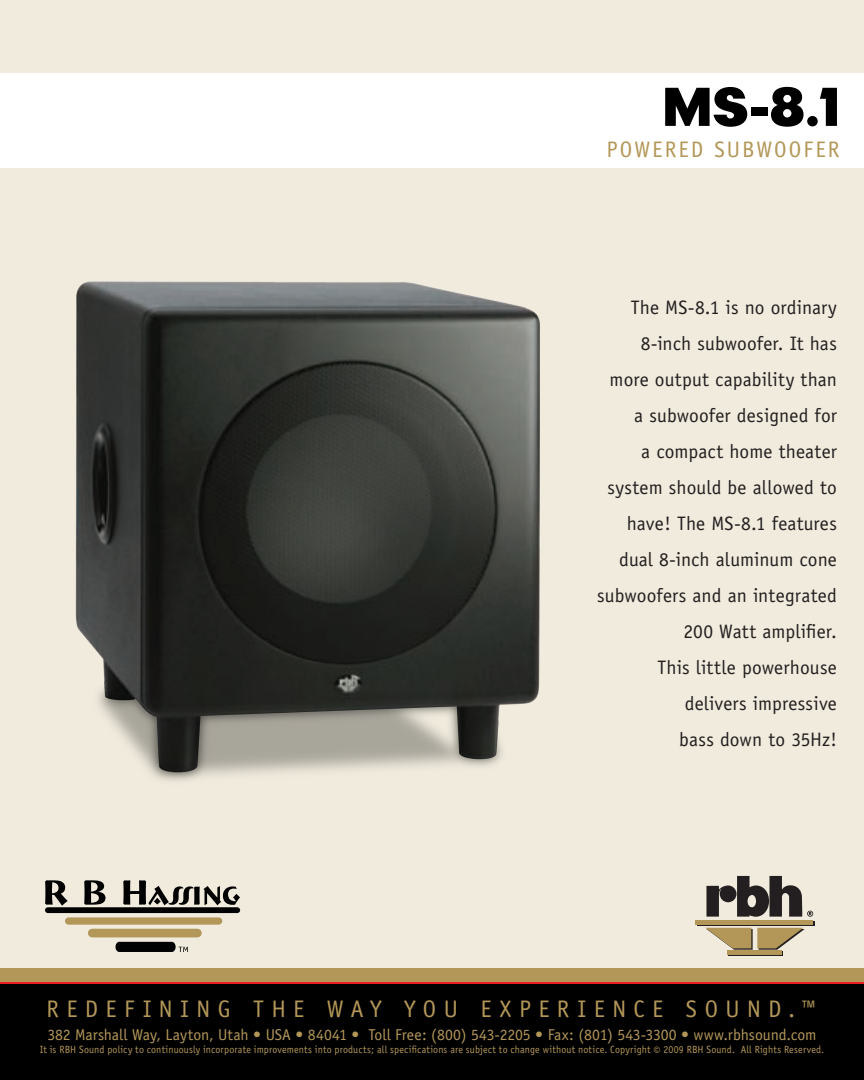
<style>
.page{position:relative;width:864px;height:1080px;background:#fff}
.page>*{position:absolute;margin:0;border:0;box-sizing:border-box;transform-origin:0 0}
.FrontModel{font:900 54px "Plak";color:#000001}
.RedefiningText{font:24px "Officina Sans";letter-spacing:.31em;color:#b39758}
.FrontType{font:22.5px "Officina Sans";letter-spacing:.09em;color:#b39758}
.FrontDescription{font:19.5px/36px "Officina Sans";letter-spacing:.005em;color:#231f20;text-align:right}
.FrontAddress{font:15.75px "Officina Sans";color:#b39758}
.Policy_Tagline{font:10.5px "Officina Sans";letter-spacing:.015em;color:#b39758;scale:.95 1}
.s1{font-size:13.5px}
</style>
<div class="page">
<div style="left:0;top:0;width:864px;height:971px;background:#f0ebdd"></div>
<div style="left:0;top:73px;width:864px;height:94px;background:#fff"></div>
<div style="left:0;top:976px;width:864px;height:104px;background:#000001"></div>
<div style="left:0;top:979px;width:864px;height:5px;background:#ee1d23"></div>
<div style="left:0;top:968px;width:864px;height:14px;background:#b39758"></div>
<svg style="left:697px;top:922px;width:118px;height:4px"></svg>
<hr style="left:695px;top:920px;width:118px;height:4px;background:#b39759">
<hr style="left:728px;top:952px;width:55px;height:4px;background:#231f20">
<div style="left:727px;top:950px;width:54px;height:5px;background:#b39759"></div>
<svg style="left:706px;top:928px;width:99px;height:22px"></svg>
<svg style="left:706px;top:876px;width:107px;height:41px"></svg>
<svg style="left:45px;top:880px;width:23px;height:26px"></svg>
<svg style="left:84px;top:880px;width:22px;height:25px"></svg>
<svg style="left:123px;top:880px;width:117px;height:25px"></svg>
<div style="left:65px;top:917px;width:157px;height:8px;background:#b39759;border-radius:4px"></div>
<div style="left:88px;top:929px;width:114px;height:8px;background:#b39759;border-radius:4px"></div>
<svg style="left:116px;top:942px;width:72px;height:10px"></svg>
<div style="left:45px;top:907px;width:195px;height:6px;background:#000001;border-radius:3px"></div>
<img style="left:75px;top:281px;width:465px;height:500px">
<p class="FrontModel" style="left:663px;top:75px;width:178px">MS-8.1</p>
<p class="FrontType" style="left:606px;top:136px;width:235px">POWERED SUBWOOFER</p>
<p class="FrontDescription" style="left:597px;top:290px;width:241px">The MS-8.1 is no ordinary<br>8-inch subwoofer. It has more output capability than a subwoofer designed for<br>a compact home theater system should be allowed to have! The MS-8.1 features dual 8-inch aluminum cone subwoofers and an integrated<br>200 Watt amplifier.<br>This little powerhouse delivers impressive<br>bass down to 35Hz!</p>
<p class="RedefiningText" style="left:46px;top:995px;width:773px">REDEFINING THE WAY YOU EXPERIENCE SOUND.™</p>
<p class="FrontAddress" style="left:47px;top:1025px;width:771px">382 Marshall Way, Layton, Utah • USA • 84041 • Toll Free: (800) 543-2205 • Fax: (801) 543-3300 • www.rbhsound.com</p>
<p class="Policy_Tagline" style="left:40px;top:1043px;width:827px">It is RBH Sound policy to continuously incorporate improvements into products; all specifications are subject to change without notice. Copyright <span class="s1">©</span> 2009 RBH Sound. All Rights Reserved.</p>
</div>
